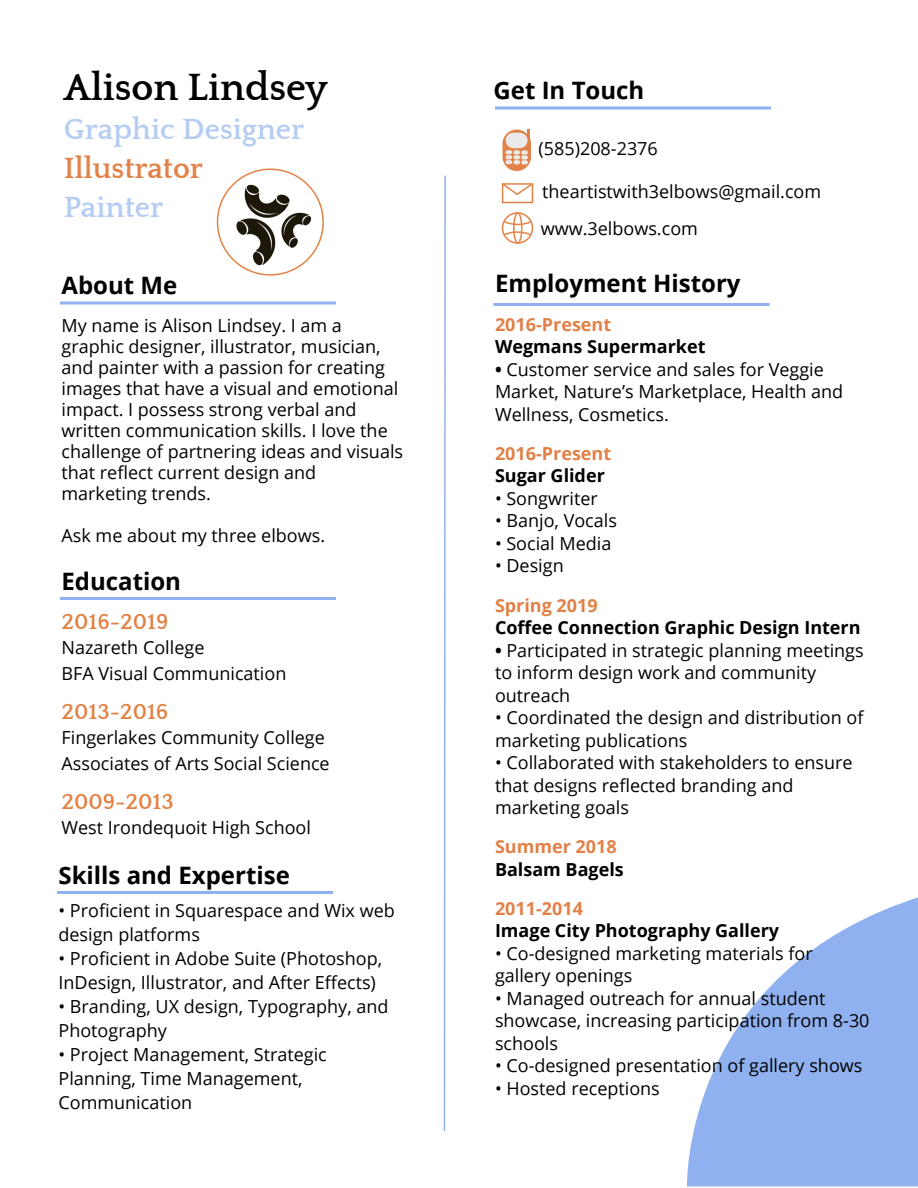
<style>
.page{position:relative;width:918px;height:1188px;background:#fff}
.page>*{position:absolute;margin:0;border:0;box-sizing:border-box;transform-origin:0 0}
.t1{font:700 39px "Quattrocento";color:#000}
.t2{font:700 30px "Quattrocento";color:#b6cdf3}
.t3{font:700 30px "Quattrocento";color:#e38248}
.t4{font:700 24px "Open Sans";color:#000}
.t5{font:700 22.5px "Quattrocento";color:#e28144}
.t6{font:18px/22.5px "Open Sans";color:#000}
.t7{font:700 18px "Open Sans";color:#000}
.t8{font:700 18px "Open Sans";color:#e18148}
.s1{font-weight:700}
</style>
<div class="page">
<svg style="left:687px;top:897px;width:231px;height:289px;fill:#8fb1ef"></svg>
<svg style="left:443px;top:175px;width:3px;height:956px"></svg>
<hr style="left:60px;top:302px;width:276px;height:2px;background:#91b0ef">
<hr style="left:57px;top:891px;width:276px;height:3px;background:#91b0ef">
<hr style="left:60px;top:597px;width:276px;height:3px;background:#91b0ef">
<svg style="left:495px;top:106px;width:276px;height:4px"></svg>
<hr style="left:494px;top:303px;width:276px;height:3px;background:#91b0ef">
<svg style="left:502px;top:130px;width:29px;height:41px"></svg>
<svg style="left:506px;top:150px;width:22px;height:14px"></svg>
<hr style="left:527px;top:129px;width:3px;height:16px;background:#e38248">
<div style="left:506px;top:133px;width:22px;height:15px;background:#eaeaea;border-radius:8px"></div>
<div style="left:502px;top:183px;width:31px;height:20px;border:2px solid #e38245"></div>
<svg style="left:501px;top:183px;width:33px;height:13px"></svg>
<div style="left:502px;top:212px;width:31px;height:32px;border:2px solid #e38245;border-radius:50%"></div>
<div style="left:513px;top:212px;width:9px;height:32px;border:2px solid #e38245;border-radius:50%"></div>
<svg style="left:502px;top:220px;width:31px;height:17px"></svg>
<img style="left:219px;top:168px;width:105px;height:108px">
<h1 class="t1" style="left:64px;top:67px;width:265px">Alison Lindsey</h1>
<h2 class="t2" style="left:64px;top:114px;width:242px">Graphic Designer</h2>
<h2 class="t3" style="left:64px;top:153px;width:141px">Illustrator</h2>
<h2 class="t2" style="left:64px;top:192px;width:101px">Painter</h2>
<h3 class="t4" style="left:62px;top:269px;width:117px">About Me</h3>
<p class="t6" style="left:62px;top:314px;width:343px;line-height:21px">My name is Alison Lindsey. I am a graphic designer, illustrator, musician, and painter with a passion for creating images that have a visual and emotional impact. I possess strong verbal and written communication skills. I love the challenge of partnering ideas and visuals that reflect current design and marketing trends.</p>
<p class="t6" style="left:62px;top:524px;width:265px">Ask me about my three elbows.</p>
<h3 class="t4" style="left:62px;top:564px;width:121px">Education</h3>
<p class="t5" style="left:62px;top:610px;width:108px">2016-2019</p>
<p class="t6" style="left:62px;top:634px;width:226px;line-height:25.5px">Nazareth College<br>BFA Visual Communication</p>
<p class="t5" style="left:62px;top:700px;width:108px">2013-2016</p>
<p class="t6" style="left:62px;top:724px;width:270px;line-height:25.5px">Fingerlakes Community College<br>Associates of Arts Social Science</p>
<p class="t5" style="left:62px;top:790px;width:114px">2009-2013</p>
<p class="t6" style="left:62px;top:816px;width:251px">West Irondequoit High School</p>
<h3 class="t4" style="left:58px;top:858px;width:233px">Skills and Expertise</h3>
<p class="t6" style="left:58px;top:898px;width:338px;line-height:24px">• Proficient in Squarespace and Wix web design platforms</p>
<p class="t6" style="left:58px;top:946px;width:325px;line-height:24px">• Proficient in Adobe Suite (Photoshop,<br>InDesign, Illustrator, and After Effects)</p>
<p class="t6" style="left:58px;top:994px;width:332px;line-height:24px">• Branding, UX design, Typography, and<br>Photography</p>
<p class="t6" style="left:58px;top:1042px;width:270px;line-height:24px">• Project Management, Strategic<br>Planning, Time Management,<br>Communication</p>
<h3 class="t4" style="left:494px;top:74px;width:152px">Get In Touch</h3>
<p class="t6" style="left:538px;top:137px;width:121px">(585)208-2376</p>
<p class="t6" style="left:541px;top:173px;width:282px;line-height:36.8px">theartistwith3elbows@gmail.com www.3elbows.com</p>
<h3 class="t4" style="left:495px;top:266px;width:247px">Employment History</h3>
<p class="t8" style="left:495px;top:312px;width:118px">2016-Present</p>
<p class="t7" style="left:495px;top:334px;width:212px">Wegmans Supermarket</p>
<p class="t6" style="left:495px;top:358px;width:350px"><span class="s1">•</span> Customer service and sales for Veggie<br>Market, Nature’s Marketplace, Health and<br>Wellness, Cosmetics.</p>
<p class="t8" style="left:495px;top:441px;width:118px">2016-Present</p>
<p class="t7" style="left:495px;top:463px;width:111px">Sugar Glider</p>
<p class="t6" style="left:495px;top:487px;width:104px">• Songwriter</p>
<p class="t6" style="left:495px;top:509px;width:123px">• Banjo, Vocals</p>
<p class="t6" style="left:495px;top:532px;width:118px">• Social Media</p>
<p class="t6" style="left:495px;top:554px;width:70px">• Design</p>
<p class="t8" style="left:495px;top:592px;width:104px">Spring 2019</p>
<p class="t7" style="left:495px;top:615px;width:367px">Coffee Connection Graphic Design Intern</p>
<p class="t6" style="left:495px;top:638px;width:370px"><span class="s1">•</span> Participated in strategic planning meetings to inform design work and community outreach</p>
<p class="t6" style="left:495px;top:706px;width:370px">• Coordinated the design and distribution of marketing publications</p>
<p class="t6" style="left:495px;top:751px;width:359px">• Collaborated with stakeholders to ensure that designs reflected branding and marketing goals</p>
<p class="t8" style="left:495px;top:834px;width:123px">Summer 2018</p>
<p class="t7" style="left:495px;top:856px;width:130px">Balsam Bagels</p>
<p class="t8" style="left:495px;top:895px;width:90px">2011-2014</p>
<p class="t7" style="left:495px;top:918px;width:286px">Image City Photography Gallery</p>
<p class="t6" style="left:495px;top:941px;width:319px">• Co-designed marketing materials for gallery openings</p>
<p class="t6" style="left:495px;top:986px;width:376px">• Managed outreach for annual student showcase, increasing participation from 8-30 schools</p>
<p class="t6" style="left:495px;top:1054px;width:369px">• Co-designed presentation of gallery shows</p>
<p class="t6" style="left:495px;top:1076px;width:166px">• Hosted receptions</p>
</div>
